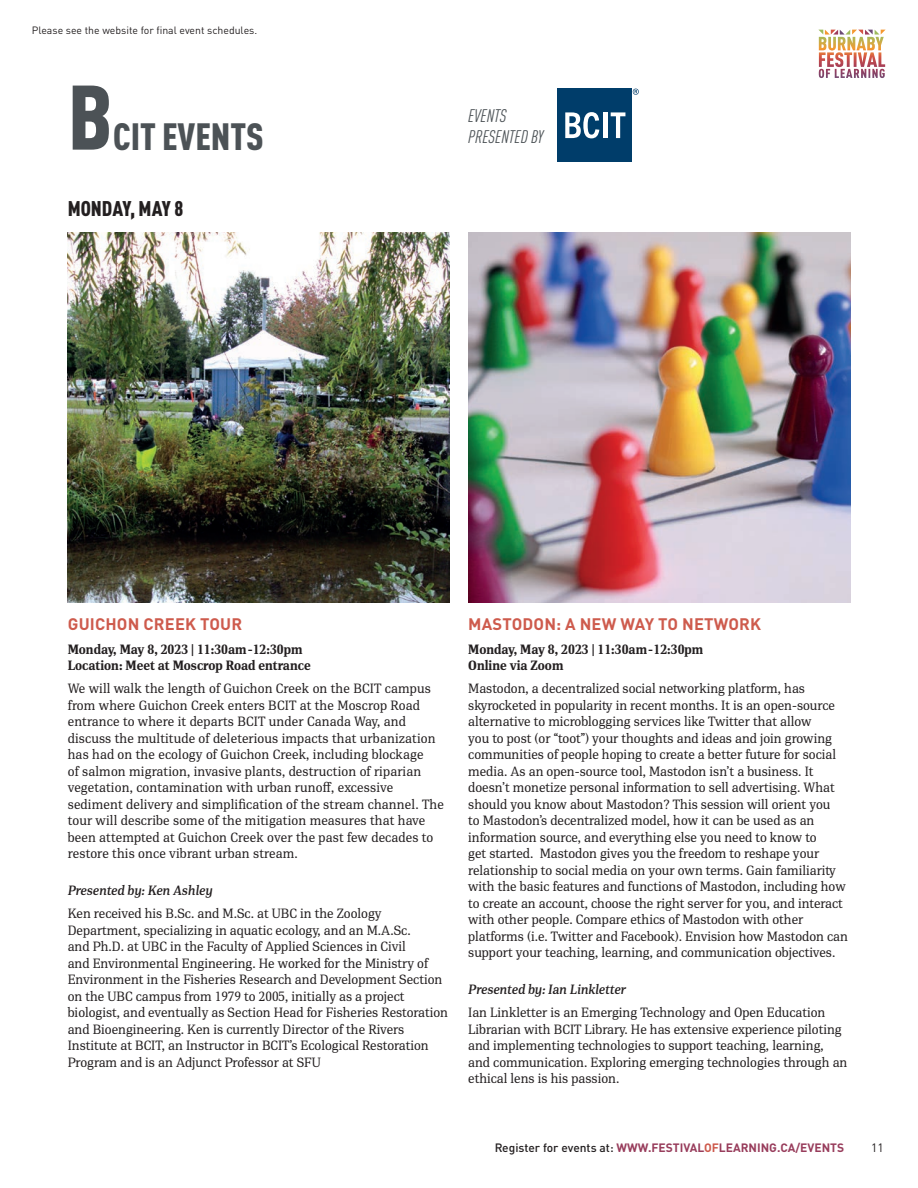
<style>
.page{position:relative;width:918px;height:1188px;background:#fff}
.page>*{position:absolute;margin:0;border:0;box-sizing:border-box;transform-origin:0 0}
.t1{font:900 condensed 90px "DIN Pro";color:#4c5256}
.t2{font:900 condensed 37.5px "DIN Pro";color:#4c5256}
.t3{font:900 condensed 21px "DIN Pro";color:#231f20}
.t4{font:italic condensed 18px "DIN Pro";color:#4c5256}
.t5{font:700 16.5px "DIN Pro";letter-spacing:.01em;color:#ce5b4d}
.t6{font:13.5px/16.5px "PFDIN Serif";color:#231f20}
.t7{font:700 13.5px/16.5px "PFDIN Serif";color:#231f20}
.t8{font:italic 500 13.5px "PFDIN Serif";color:#231f20}
.t9{font:700 12px "DIN Pro";color:#983d5c}
.t10{font:12px "DIN Pro";color:#231f20}
.t11{font:10.5px "DIN Pro";color:#231f20}
.s1{font-weight:500;color:#231f20}
.s2{color:#ce5b4d}
</style>
<div class="page">
<svg style="left:818px;top:30px;width:68px;height:48px"></svg>
<div style="left:558px;top:89px;width:74px;height:73px;background:#003d6a"></div>
<svg style="left:565px;top:112px;width:34px;height:26px"></svg>
<hr style="left:603px;top:112px;width:4px;height:26px;background:#fff">
<svg style="left:611px;top:112px;width:14px;height:26px"></svg>
<svg style="left:633px;top:89px;width:6px;height:6px"></svg>
<img style="left:68px;top:232px;width:382px;height:371px">
<img style="left:468px;top:232px;width:382px;height:371px">
<p class="t11" style="left:32px;top:22px;width:227px">Please see the website for final event schedules.</p>
<h1 class="t1" style="left:68px;top:49px;width:47px">B</h1>
<h3 class="t4" style="left:468px;top:103px;width:40px">EVENTS</h3>
<h2 class="t2" style="left:113px;top:108px;width:152px">CIT EVENTS</h2>
<h3 class="t4" style="left:468px;top:125px;width:77px">PRESENTED BY</h3>
<h3 class="t3" style="left:68px;top:193px;width:117px">MONDAY, MAY 8</h3>
<p class="t5" style="left:68px;top:612px;width:176px">GUICHON CREEK TOUR</p>
<p class="t7" style="left:68px;top:641px;width:245px">Monday, May 8, 2023 | 11:30am-12:30pm<br>Location: Meet at Moscrop Road entrance</p>
<p class="t6" style="left:68px;top:680px;width:378px">We will walk the length of Guichon Creek on the BCIT campus from where Guichon Creek enters BCIT at the Moscrop Road entrance to where it departs BCIT under Canada Way, and discuss the multitude of deleterious impacts that urbanization has had on the ecology of Guichon Creek, including blockage<br>of salmon migration, invasive plants, destruction of riparian vegetation, contamination with urban runoff, excessive sediment delivery and simplification of the stream channel. The tour will describe some of the mitigation measures that have been attempted at Guichon Creek over the past few decades to restore this once vibrant urban stream.</p>
<p class="t8" style="left:68px;top:882px;width:146px">Presented by: Ken Ashley</p>
<p class="t6" style="left:68px;top:905px;width:382px">Ken received his B.Sc. and M.Sc. at UBC in the Zoology Department, specializing in aquatic ecology, and an M.A.Sc.<br>and Ph.D. at UBC in the Faculty of Applied Sciences in Civil<br>and Environmental Engineering. He worked for the Ministry of Environment in the Fisheries Research and Development Section on the UBC campus from 1979 to 2005, initially as a project biologist, and eventually as Section Head for Fisheries Restoration and Bioengineering. Ken is currently Director of the Rivers Institute at BCIT, an Instructor in BCIT’s Ecological Restoration Program and is an Adjunct Professor at SFU</p>
<p class="t5" style="left:468px;top:612px;width:294px">MASTODON: A NEW WAY TO NETWORK</p>
<p class="t7" style="left:468px;top:641px;width:237px">Monday, May 8, 2023 | 11:30am-12:30pm<br>Online via Zoom</p>
<p class="t6" style="left:468px;top:680px;width:381px">Mastodon, a decentralized social networking platform, has skyrocketed in popularity in recent months. It is an open-source alternative to microblogging services like Twitter that allow<br>you to post (or “toot”) your thoughts and ideas and join growing communities of people hoping to create a better future for social media. As an open-source tool, Mastodon isn’t a business. It doesn’t monetize personal information to sell advertising. What should you know about Mastodon? This session will orient you<br>to Mastodon’s decentralized model, how it can be used as an information source, and everything else you need to know to<br>get started. Mastodon gives you the freedom to reshape your relationship to social media on your own terms. Gain familiarity with the basic features and functions of Mastodon, including how to create an account, choose the right server for you, and interact with other people. Compare ethics of Mastodon with other platforms (i.e. Twitter and Facebook). Envision how Mastodon can support your teaching, learning, and communication objectives.</p>
<p class="t8" style="left:468px;top:981px;width:159px">Presented by: Ian Linkletter</p>
<p class="t6" style="left:468px;top:1004px;width:381px">Ian Linkletter is an Emerging Technology and Open Education Librarian with BCIT Library. He has extensive experience piloting and implementing technologies to support teaching, learning, and communication. Exploring emerging technologies through an ethical lens is his passion.</p>
<p class="t9" style="left:495px;top:1138px;width:351px"><span class="s1">Register for events at:</span> WWW.FESTIVAL<span class="s2">OF</span>LEARNING.CA/EVENTS</p>
<p class="t10" style="left:871px;top:1138px;width:14px">11</p>
</div>
